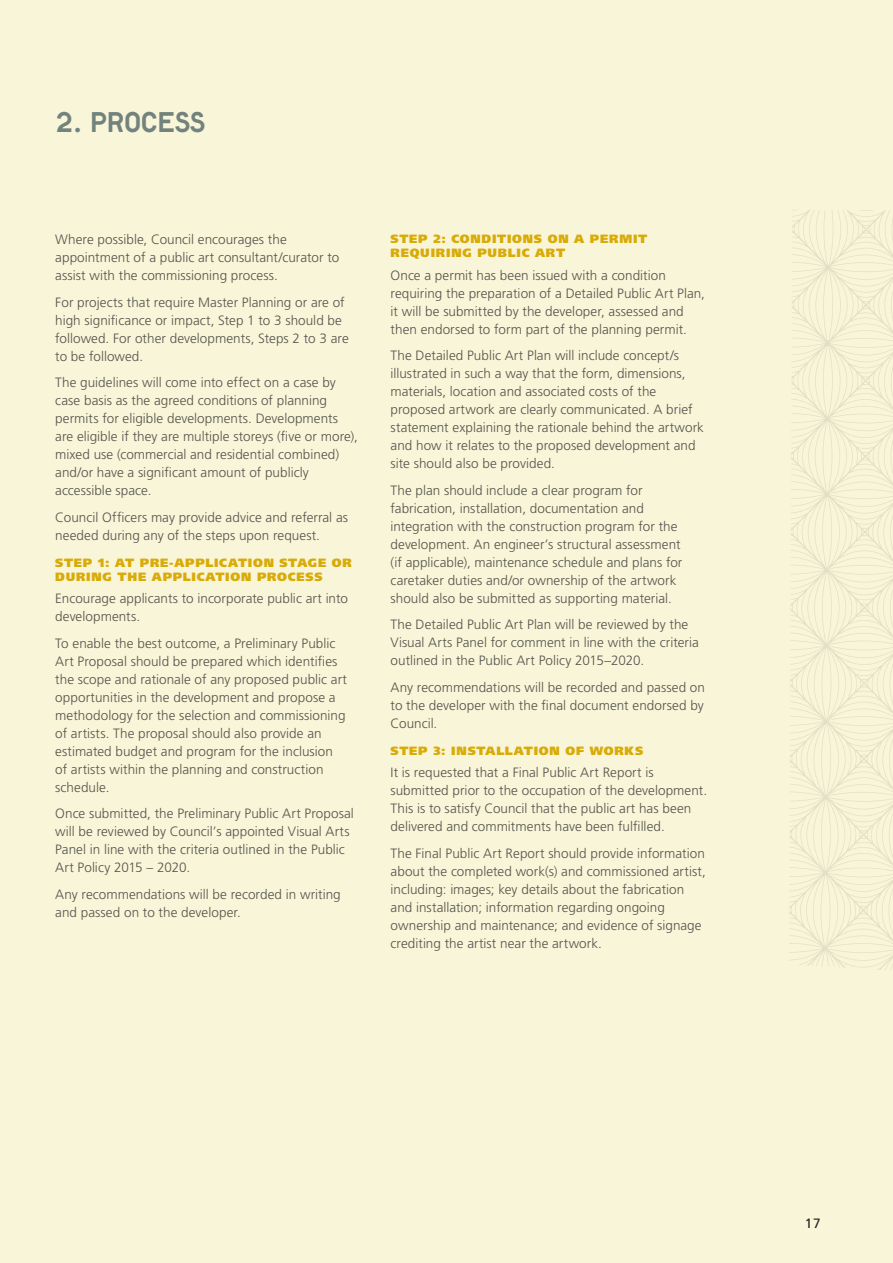
<style>
.page{position:relative;width:893px;height:1263px;background:#f9f5d9}
.page>*{position:absolute;margin:0;border:0;box-sizing:border-box;transform-origin:0 0}
.t1{font:27px "Lutz Headline";letter-spacing:-.015em;color:#758893}
.t2{font:300 13.5px/18px "Frutiger LT Std";letter-spacing:.005em;color:#57585a}
.t3{font:13.5px "Frutiger LT Std";color:#231f20}
.t4{font:900 12px/14.4px "Frutiger LT Std";letter-spacing:.065em;color:#deb308}
</style>
<div class="page">
<h1 class="t1" style="left:55px;top:105px;width:152px">2. PROCESS</h1>
<p class="t2" style="left:55px;top:231px;width:285px">Where possible, Council encourages the appointment of a public art consultant/curator to assist with the commissioning process.</p>
<p class="t2" style="left:55px;top:293px;width:295px">For projects that require Master Planning or are of high significance or impact, Step 1 to 3 should be followed. For other developments, Steps 2 to 3 are to be followed.</p>
<p class="t2" style="left:55px;top:374px;width:304px">The guidelines will come into effect on a case by case basis as the agreed conditions of planning permits for eligible developments. Developments are eligible if they are multiple storeys (five or more), mixed use (commercial and residential combined) and/or have a significant amount of publicly accessible space.</p>
<p class="t2" style="left:55px;top:508px;width:294px">Council Officers may provide advice and referral as needed during any of the steps upon request.</p>
<p class="t4" style="left:55px;top:555px;width:298px">STEP 1: AT PRE-APPLICATION STAGE OR<br>DURING THE APPLICATION PROCESS</p>
<p class="t2" style="left:55px;top:590px;width:294px">Encourage applicants to incorporate public art into developments.</p>
<p class="t2" style="left:55px;top:634px;width:293px">To enable the best outcome, a Preliminary Public Art Proposal should be prepared which identifies the scope and rationale of any proposed public art opportunities in the development and propose a methodology for the selection and commissioning of artists. The proposal should also provide an estimated budget and program for the inclusion of artists within the planning and construction schedule.</p>
<p class="t2" style="left:55px;top:805px;width:300px">Once submitted, the Preliminary Public Art Proposal will be reviewed by Council’s appointed Visual Arts Panel in line with the criteria outlined in the Public Art Policy 2015 – 2020.</p>
<p class="t2" style="left:55px;top:885px;width:287px">Any recommendations will be recorded in writing and passed on to the developer.</p>
<p class="t4" style="left:391px;top:231px;width:258px">STEP 2: CONDITIONS ON A PERMIT<br>REQUIRING PUBLIC ART</p>
<p class="t2" style="left:391px;top:266px;width:316px">Once a permit has been issued with a condition requiring the preparation of a Detailed Public Art Plan, it will be submitted by the developer, assessed and then endorsed to form part of the planning permit.</p>
<p class="t2" style="left:391px;top:347px;width:315px">The Detailed Public Art Plan will include concept/s illustrated in such a way that the form, dimensions, materials, location and associated costs of the proposed artwork are clearly communicated. A brief statement explaining the rationale behind the artwork and how it relates to the proposed development and site should also be provided.</p>
<p class="t2" style="left:391px;top:481px;width:293px">The plan should include a clear program for fabrication, installation, documentation and integration with the construction program for the development. An engineer’s structural assessment (if applicable), maintenance schedule and plans for caretaker duties and/or ownership of the artwork should also be submitted as supporting material.</p>
<p class="t2" style="left:391px;top:615px;width:310px">The Detailed Public Art Plan will be reviewed by the<br>Visual Arts Panel for comment in line with the criteria outlined in the Public Art Policy 2015–2020.</p>
<p class="t2" style="left:391px;top:678px;width:316px;text-align:justify">Any recommendations will be recorded and passed on to the developer with the final document endorsed by Council.</p>
<p class="t4" style="left:391px;top:743px;width:254px">STEP 3: INSTALLATION OF WORKS</p>
<p class="t2" style="left:391px;top:763px;width:318px">It is requested that a Final Public Art Report is submitted prior to the occupation of the development.<br>This is to satisfy Council that the public art has been delivered and commitments have been fulfilled.</p>
<p class="t2" style="left:391px;top:844px;width:317px">The Final Public Art Report should provide information about the completed work(s) and commissioned artist, including: images; key details about the fabrication and installation; information regarding ongoing ownership and maintenance; and evidence of signage crediting the artist near the artwork.</p>
<p class="t3" style="left:805px;top:1215px;width:18px">17</p>
</div>
